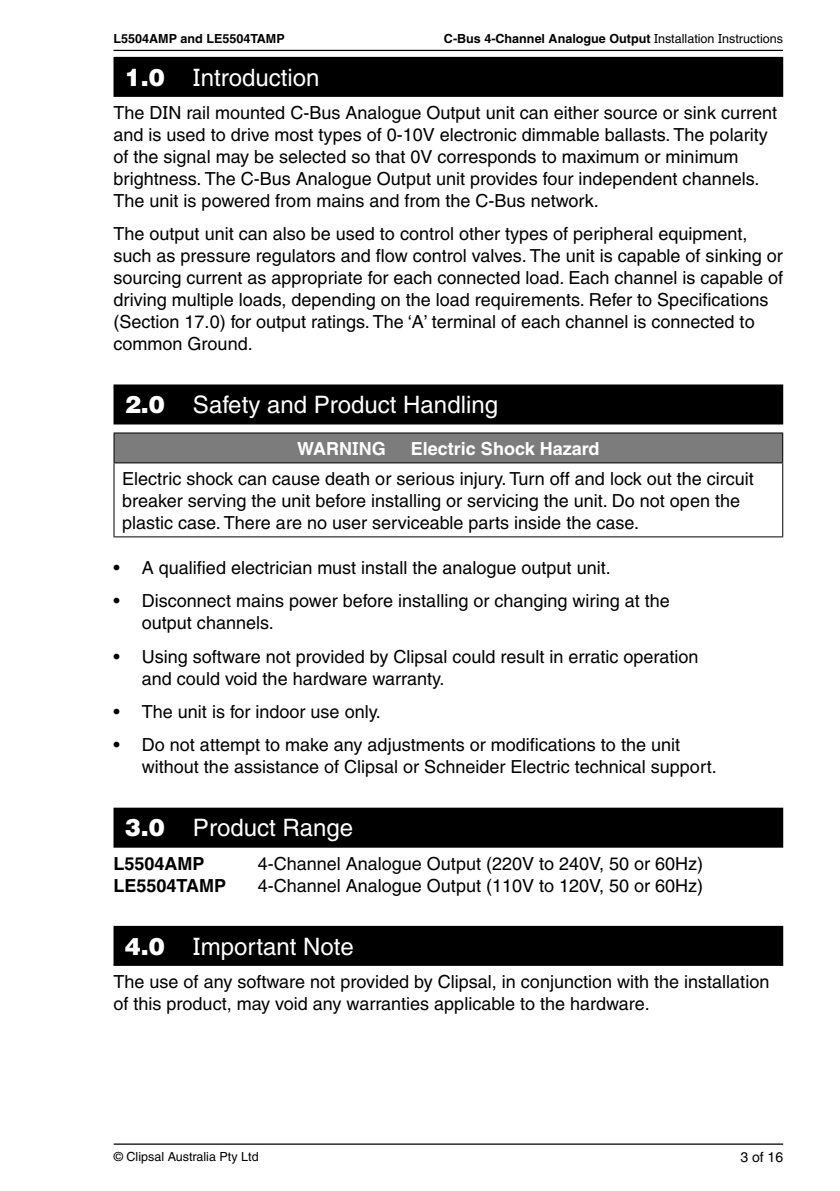
<style>
.page{position:relative;width:840px;height:1191px;background:#fff}
.page>*{position:absolute;margin:0;border:0;box-sizing:border-box;transform-origin:0 0}
.t1{font:500 24px "Helveticasi";color:#fff}
.t2{font:500 18px/22px "Helveticasi";color:#000}
.t3{font:700 18px "Helveticasi";color:#fff}
.t4{font:700 18px "Helveticasi";color:#000}
.t5{font:500 14px "Helveticasi";color:#000}
.t6{font:700 12.6px "Helveticasi";color:#000}
.t7{font:500 12.6px "Helveticasi";color:#000}
.s1{font-weight:500}
.s2{font-family:"Helvetica Bsi";font-weight:400}
</style>
<div class="page">
<hr style="left:114px;top:1143px;width:668px;height:1px;background:#000">
<hr style="left:113px;top:50px;width:669px;height:1px;background:#000">
<div style="left:113px;top:57px;width:669px;height:40px;background:#000"></div>
<div style="left:113px;top:384px;width:669px;height:40px;background:#000"></div>
<div style="left:113px;top:807px;width:669px;height:40px;background:#000"></div>
<div style="left:113px;top:926px;width:669px;height:40px;background:#000"></div>
<div style="left:114px;top:433px;width:668px;height:30px;background:#7c7c7c"></div>
<hr style="left:781px;top:463px;width:1px;height:73px;background:#000">
<hr style="left:113px;top:536px;width:669px;height:1px;background:#000">
<hr style="left:113px;top:432px;width:669px;height:1px;background:#000">
<svg style="left:113px;top:433px;width:1px;height:29px"></svg>
<hr style="left:113px;top:462px;width:669px;height:1px;background:#000">
<hr style="left:113px;top:463px;width:1px;height:73px;background:#000">
<p class="t6" style="left:113px;top:31px;width:173px">L5504AMP and LE5504TAMP</p>
<p class="t6" style="left:443px;top:31px;width:340px">C-Bus 4-Channel Analogue Output <span class="s1">Installation Instructions</span></p>
<h1 class="t1" style="left:125px;top:63px;width:196px"><span class="s2">1.0</span> Introduction</h1>
<p class="t2" style="left:113px;top:101px;width:664px">The DIN rail mounted C-Bus Analogue Output unit can either source or sink current and is used to drive most types of 0-10V electronic dimmable ballasts. The polarity of the signal may be selected so that 0V corresponds to maximum or minimum brightness. The C-Bus Analogue Output unit provides four independent channels.<br>The unit is powered from mains and from the C-Bus network.</p>
<p class="t2" style="left:113px;top:223px;width:670px">The output unit can also be used to control other types of peripheral equipment, such as pressure regulators and flow control valves. The unit is capable of sinking or sourcing current as appropriate for each connected load. Each channel is capable of driving multiple loads, depending on the load requirements. Refer to Specifications (Section 17.0) for output ratings. The ‘A’ terminal of each channel is connected to common Ground.</p>
<h1 class="t1" style="left:125px;top:391px;width:374px"><span class="s2">2.0</span> Safety and Product Handling</h1>
<p class="t3" style="left:297px;top:437px;width:90px">WARNING</p>
<p class="t3" style="left:410px;top:437px;width:190px">Electric Shock Hazard</p>
<p class="t2" style="left:122px;top:467px;width:633px">Electric shock can cause death or serious injury. Turn off and lock out the circuit breaker serving the unit before installing or servicing the unit. Do not open the plastic case. There are no user serviceable parts inside the case.</p>
<p class="t2" style="left:113px;top:557px;width:498px">• A qualified electrician must install the analogue output unit.</p>
<p class="t2" style="left:142px;top:590px;width:529px;text-indent:-28px">• Disconnect mains power before installing or changing wiring at the output channels.</p>
<p class="t2" style="left:142px;top:645px;width:557px;text-indent:-28px">• Using software not provided by Clipsal could result in erratic operation and could void the hardware warranty.</p>
<p class="t2" style="left:113px;top:701px;width:269px">• The unit is for indoor use only.</p>
<p class="t2" style="left:142px;top:734px;width:576px;text-indent:-28px">• Do not attempt to make any adjustments or modifications to the unit without the assistance of Clipsal or Schneider Electric technical support.</p>
<h1 class="t1" style="left:125px;top:814px;width:230px"><span class="s2">3.0</span> Product Range</h1>
<p class="t4" style="left:113px;top:852px;width:93px">L5504AMP</p>
<p class="t2" style="left:257px;top:852px;width:446px">4-Channel Analogue Output (220V to 240V, 50 or 60Hz)</p>
<p class="t4" style="left:113px;top:874px;width:114px">LE5504TAMP</p>
<p class="t2" style="left:257px;top:874px;width:446px">4-Channel Analogue Output (110V to 120V, 50 or 60Hz)</p>
<h1 class="t1" style="left:125px;top:932px;width:230px"><span class="s2">4.0</span> Important Note</h1>
<p class="t2" style="left:113px;top:970px;width:657px">The use of any software not provided by Clipsal, in conjunction with the installation of this product, may void any warranties applicable to the hardware.</p>
<p class="t7" style="left:114px;top:1149px;width:146px">© Clipsal Australia Pty Ltd</p>
<p class="t5" style="left:740px;top:1148px;width:44px">3 of 16</p>
</div>
